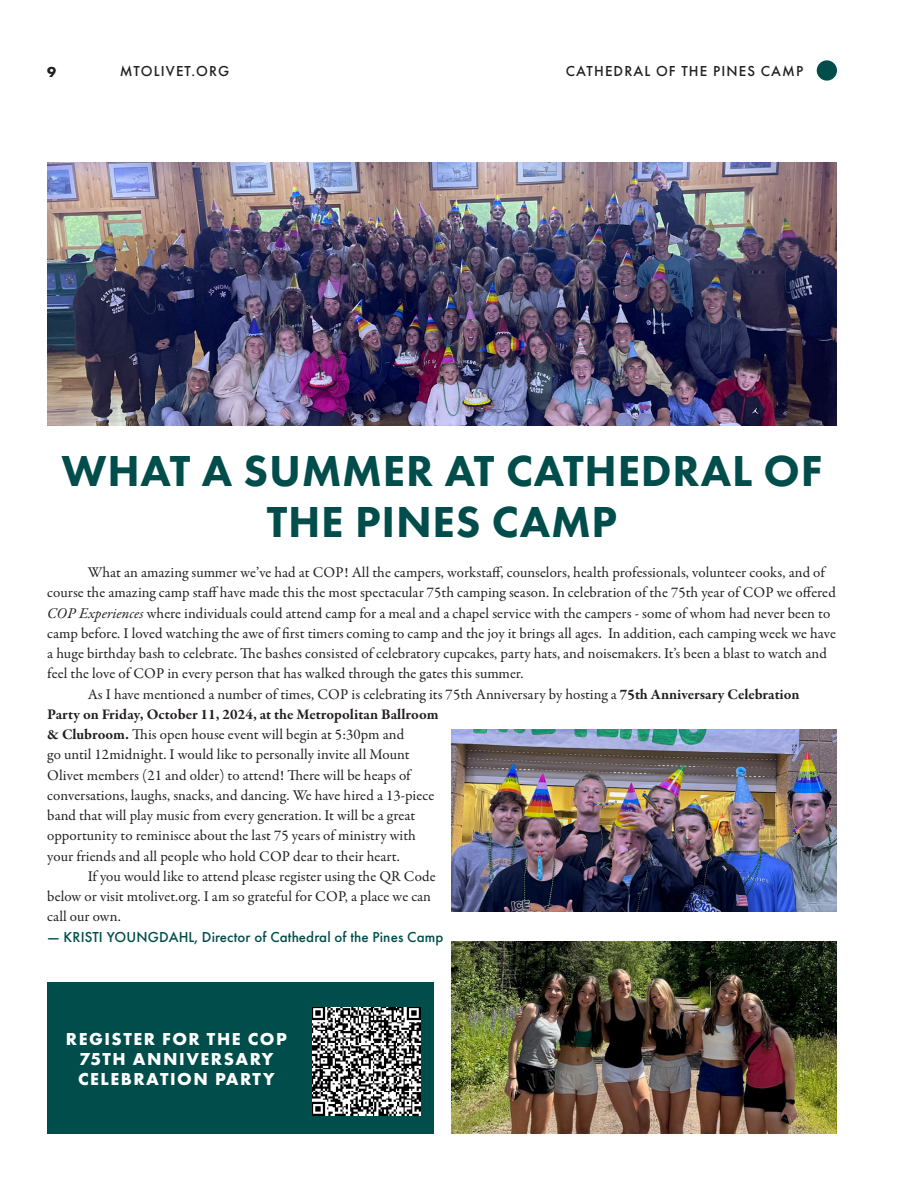
<style>
.page{position:relative;width:918px;height:1188px;background:#fff}
.page>*{position:absolute;margin:0;border:0;box-sizing:border-box;transform-origin:0 0}
.t1{font:800 45px/50.7px "Futura PT";letter-spacing:.015em;color:#004d4b;text-align:center}
.t2{font:700 18px/20.2px "Futura PT";letter-spacing:.085em;color:#fff;text-align:center}
.t3{font:15px/20.2px "Garamond Premr Pro";letter-spacing:.005em;color:#231f20}
.t4{font:500 15px "Futura PT";letter-spacing:.01em;color:#004d4b}
.t5{font:500 15px "Futura PT";letter-spacing:.075em;color:#231f20}
.t6{font:700 15px "Futura PT";color:#231f20}
.s1{font-style:italic}
.s2{font-weight:700}
</style>
<div class="page">
<div style="left:817px;top:60px;width:20px;height:21px;background:#004d4b;border-radius:50%"></div>
<img style="left:47px;top:162px;width:790px;height:263px">
<img style="left:451px;top:729px;width:386px;height:182px">
<img style="left:451px;top:942px;width:386px;height:192px">
<div style="left:47px;top:982px;width:387px;height:152px;background:#004d4b"></div>
<img style="left:312px;top:1007px;width:108px;height:108px">
<p class="t6" style="left:47px;top:62px;width:10px">9</p>
<p class="t5" style="left:120px;top:62px;width:111px">MTOLIVET.ORG</p>
<p class="t5" style="left:566px;top:62px;width:239px">CATHEDRAL OF THE PINES CAMP</p>
<p class="t1" style="left:62px;top:445px;width:762px">WHAT A SUMMER AT CATHEDRAL OF<br>THE PINES CAMP</p>
<p class="t3" style="left:47px;top:563px;width:790px;text-indent:40px">What an amazing summer we’ve had at COP! All the campers, workstaff, counselors, health professionals, volunteer cooks, and of course the amazing camp staff have made this the most spectacular 75th camping season. In celebration of the 75th year of COP we offered <span class="s1">COP Experiences</span> where individuals could attend camp for a meal and a chapel service with the campers - some of whom had never been to camp before. I loved watching the awe of first timers coming to camp and the joy it brings all ages. In addition, each camping week we have a huge birthday bash to celebrate. The bashes consisted of celebratory cupcakes, party hats, and noisemakers. It’s been a blast to watch and feel the love of COP in every person that has walked through the gates this summer.</p>
<p class="t3" style="left:47px;top:684px;width:754px;text-indent:40px">As I have mentioned a number of times, COP is celebrating its 75th Anniversary by hosting a <span class="s2">75th Anniversary Celebration Party on Friday, October 11, 2024, at the Metropolitan Ballroom<br>&amp; Clubroom.</span> This open house event will begin at 5:30pm and<br>go until 12midnight. I would like to personally invite all Mount<br>Olivet members (21 and older) to attend! There will be heaps of<br>conversations, laughs, snacks, and dancing. We have hired a 13-piece<br>band that will play music from every generation. It will be a great<br>opportunity to reminisce about the last 75 years of ministry with<br>your friends and all people who hold COP dear to their heart.</p>
<p class="t3" style="left:47px;top:866px;width:390px;text-indent:40px">If you would like to attend please register using the QR Code below or visit mtolivet.org. I am so grateful for COP, a place we can call our own.</p>
<p class="t4" style="left:47px;top:928px;width:398px">— KRISTI YOUNGDAHL, Director of Cathedral of the Pines Camp</p>
<p class="t2" style="left:66px;top:1028px;width:222px">REGISTER FOR THE COP<br>75TH ANNIVERSARY<br>CELEBRATION PARTY</p>
</div>
